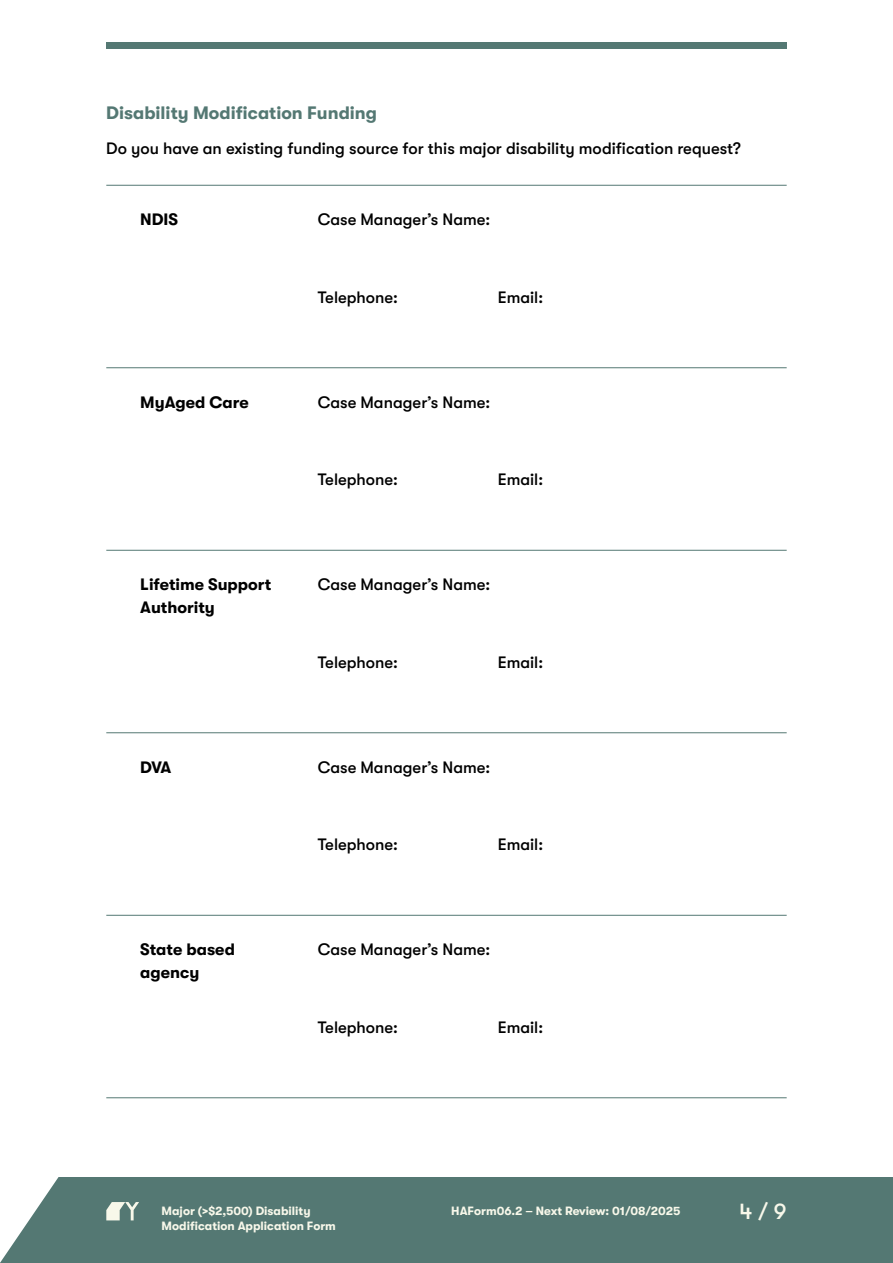
<style>
.page{position:relative;width:893px;height:1263px;background:#fff}
.page>*{position:absolute;margin:0;border:0;box-sizing:border-box;transform-origin:0 0}
.t1{font:500 22.5px "GT Walsheim Pro";color:#f8f8ea}
.H2_No_LIne_Top_of_Pa{font:700 18px "GT Walsheim Pro";color:#547873}
.Body_Form_Spacing_fo{font:500 16.5px "GT Walsheim Pro";color:#000}
.Body{font:500 16.5px "GT Walsheim Pro";color:#000}
.Body-2{font:700 16.5px/22.5px "GT Walsheim Pro";color:#000}
.t2{font:700 12px "GT Walsheim Pro";color:#f8f8ea}
</style>
<div class="page">
<div style="left:106px;top:43px;width:681px;height:6px;background:#547873"></div>
<div style="left:0;top:1178px;width:893px;height:85px;background:#547873"></div>
<svg style="left:0;top:1177px;width:64px;height:86px"></svg>
<svg style="left:106px;top:1202px;width:33px;height:18px"></svg>
<hr style="left:106px;top:185px;width:681px;height:1px;background:#547873">
<hr style="left:106px;top:550px;width:681px;height:1px;background:#547873">
<hr style="left:106px;top:732px;width:681px;height:1px;background:#547873">
<hr style="left:106px;top:1097px;width:681px;height:1px;background:#547873">
<hr style="left:106px;top:915px;width:681px;height:1px;background:#547873">
<hr style="left:106px;top:367px;width:681px;height:1px;background:#547873">
<h2 class="H2_No_LIne_Top_of_Pa" style="left:106px;top:103px;width:272px">Disability Modification Funding</h2>
<p class="Body" style="left:106px;top:139px;width:636px">Do you have an existing funding source for this major disability modification request?</p>
<p class="Body-2" style="left:140px;top:208px;width:39px">NDIS</p>
<p class="Body_Form_Spacing_fo" style="left:318px;top:210px;width:174px">Case Manager’s Name:</p>
<p class="Body_Form_Spacing_fo" style="left:318px;top:288px;width:82px">Telephone:</p>
<p class="Body_Form_Spacing_fo" style="left:498px;top:288px;width:47px">Email:</p>
<p class="Body-2" style="left:140px;top:391px;width:110px">MyAged Care</p>
<p class="Body_Form_Spacing_fo" style="left:318px;top:392px;width:174px">Case Manager’s Name:</p>
<p class="Body_Form_Spacing_fo" style="left:318px;top:470px;width:82px">Telephone:</p>
<p class="Body_Form_Spacing_fo" style="left:498px;top:470px;width:47px">Email:</p>
<p class="Body-2" style="left:140px;top:573px;width:133px">Lifetime Support<br>Authority</p>
<p class="Body_Form_Spacing_fo" style="left:318px;top:575px;width:174px">Case Manager’s Name:</p>
<p class="Body_Form_Spacing_fo" style="left:318px;top:653px;width:82px">Telephone:</p>
<p class="Body_Form_Spacing_fo" style="left:498px;top:653px;width:47px">Email:</p>
<p class="Body-2" style="left:140px;top:755px;width:33px">DVA</p>
<p class="Body_Form_Spacing_fo" style="left:318px;top:757px;width:174px">Case Manager’s Name:</p>
<p class="Body_Form_Spacing_fo" style="left:318px;top:835px;width:82px">Telephone:</p>
<p class="Body_Form_Spacing_fo" style="left:498px;top:835px;width:47px">Email:</p>
<p class="Body-2" style="left:140px;top:938px;width:96px">State based agency</p>
<p class="Body_Form_Spacing_fo" style="left:318px;top:940px;width:174px">Case Manager’s Name:</p>
<p class="Body_Form_Spacing_fo" style="left:318px;top:1018px;width:82px">Telephone:</p>
<p class="Body_Form_Spacing_fo" style="left:498px;top:1018px;width:47px">Email:</p>
<p class="t2" style="left:162px;top:1204px;width:151px">Major (&gt;$2,500) Disability</p>
<h1 class="t1" style="left:739px;top:1199px;width:49px">4 / 9</h1>
<p class="t2" style="left:162px;top:1219px;width:176px">Modification Application Form</p>
<p class="t2" style="left:451px;top:1204px;width:231px">HAForm06.2 – Next Review: 01/08/2025</p>
</div>
